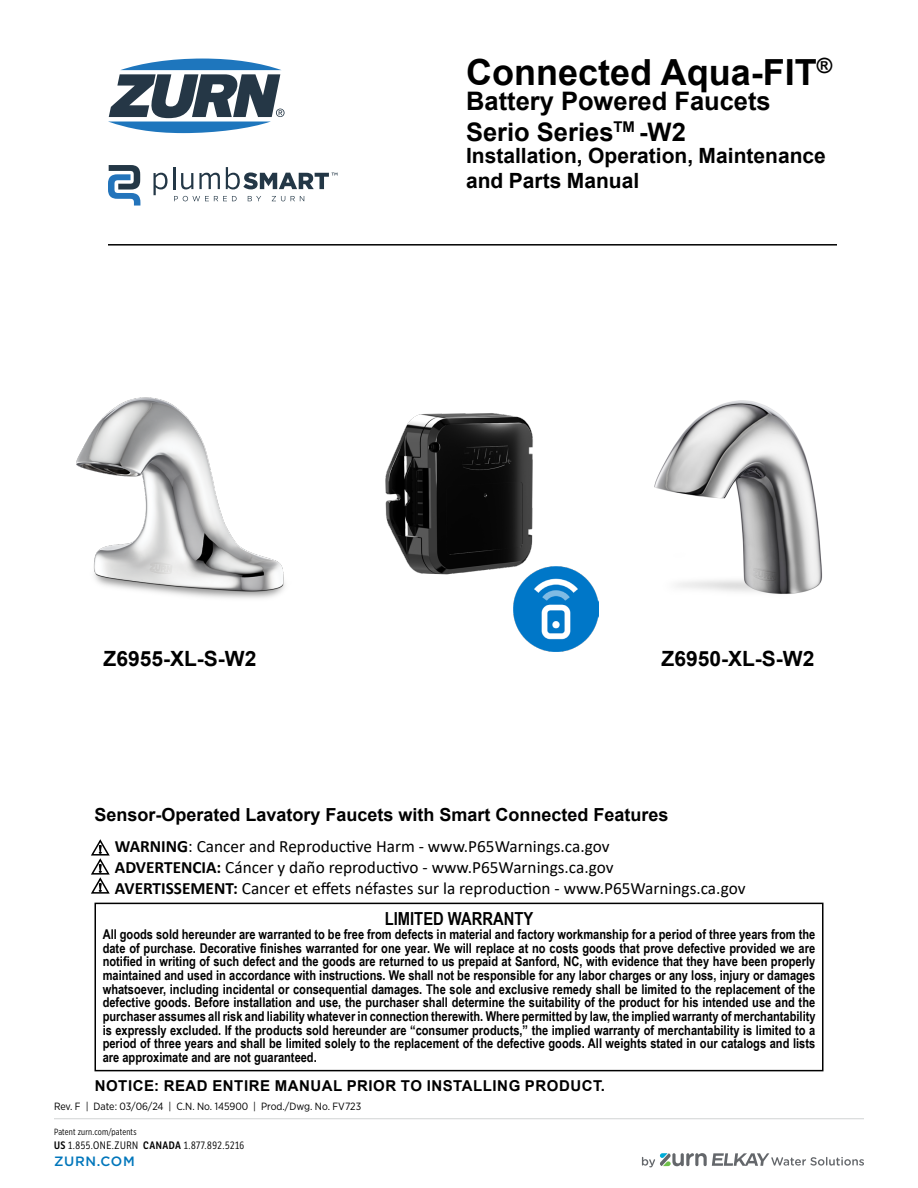
<style>
.page{position:relative;width:918px;height:1188px;background:#fff}
.page>*{position:absolute;margin:0;border:0;box-sizing:border-box;transform-origin:0 0}
.t1{font:700 36px "Arial";color:#000}
.t2{font:700 25.5px/30.6px "Arial";color:#000}
.t3{font:700 21px/25.2px "Arial";color:#000}
.t4{font:700 18px "Arial";color:#000}
.t5{font:700 18px "Arial Narrow";color:#000}
.t6{font:17.25px/20.7px "Calibri";color:#000}
.t7{font:700 15px "Arial";letter-spacing:.035em;color:#000}
.t8{font:700 13.5px/13.6px "Arial Narrow";color:#000;text-align:justify}
.t9{font:500 13.5px "Gotham";letter-spacing:.05em;color:#0076bb}
.t10{font:10.5px "Gotham Narrow";color:#000}
.t11{font:10.5px "LFT Etica Condensed";letter-spacing:.05em;color:#000}
.t12{font:9px "Gotham X Narrow";letter-spacing:.02em;color:#000}
.s1{font-weight:700}
.s2{font-weight:600}
</style>
<div class="page">
<div style="left:94px;top:903px;width:730px;height:168px;border:2px solid #000"></div>
<hr style="left:108px;top:244px;width:729px;height:2px;background:#000">
<svg style="left:91px;top:839px;width:19px;height:55px"></svg>
<svg style="left:108px;top:165px;width:32px;height:41px"></svg>
<svg style="left:154px;top:173px;width:14px;height:22px"></svg>
<hr style="left:173px;top:167px;width:2px;height:22px;background:#233746">
<svg style="left:181px;top:173px;width:12px;height:16px"></svg>
<svg style="left:199px;top:173px;width:21px;height:16px"></svg>
<svg style="left:174px;top:196px;width:63px;height:5px"></svg>
<svg style="left:248px;top:196px;width:13px;height:5px"></svg>
<svg style="left:272px;top:196px;width:13px;height:5px"></svg>
<svg style="left:291px;top:196px;width:13px;height:5px"></svg>
<svg style="left:226px;top:167px;width:111px;height:22px"></svg>
<img style="left:385px;top:413px;width:148px;height:162px">
<img style="left:76px;top:397px;width:209px;height:202px">
<img style="left:654px;top:400px;width:168px;height:194px">
<img style="left:514px;top:566px;width:84px;height:85px">
<svg style="left:108px;top:59px;width:177px;height:74px"></svg>
<svg style="left:642px;top:1153px;width:222px;height:14px"></svg>
<hr style="left:54px;top:1118px;width:810px;height:1px;background:#d1d3d4">
<h1 class="t1" style="left:466px;top:47px;width:368px">Connected Aqua-FIT<sup>®</sup></h1>
<h2 class="t2" style="left:466px;top:86px;width:306px">Battery Powered Faucets<br>Serio Series<sup>TM</sup> -W2</h2>
<h3 class="t3" style="left:466px;top:143px;width:361px">Installation, Operation, Maintenance and Parts Manual</h3>
<h3 class="t3" style="left:104px;top:647px;width:154px">Z6955-XL-S-W2</h3>
<h3 class="t3" style="left:662px;top:647px;width:154px">Z6950-XL-S-W2</h3>
<h3 class="t4" style="left:94px;top:802px;width:576px">Sensor-Operated Lavatory Faucets with Smart Connected Features</h3>
<p class="t6" style="left:115px;top:836px;width:632px"><span class="s1">WARNING</span>: Cancer and Reproductive Harm - www.P65Warnings.ca.gov<br><span class="s1">ADVERTENCIA:</span> Cáncer y daño reproductivo - www.P65Warnings.ca.gov<br><span class="s1">AVERTISSEMENT:</span> Cancer et effets néfastes sur la reproduction - www.P65Warnings.ca.gov</p>
<h3 class="t5" style="left:385px;top:905px;width:150px">LIMITED WARRANTY</h3>
<p class="t8" style="left:103px;top:927px;width:714px">All goods sold hereunder are warranted to be free from defects in material and factory workmanship for a period of three years from the date of purchase. Decorative finishes warranted for one year. We will replace at no costs goods that prove defective provided we are notified in writing of such defect and the goods are returned to us prepaid at Sanford, NC, with evidence that they have been properly maintained and used in accordance with instructions. We shall not be responsible for any labor charges or any loss, injury or damages whatsoever, including incidental or consequential damages. The sole and exclusive remedy shall be limited to the replacement of the defective goods. Before installation and use, the purchaser shall determine the suitability of the product for his intended use and the purchaser assumes all risk and liability whatever in connection therewith. Where permitted by law, the implied warranty of merchantability is expressly excluded. If the products sold hereunder are “consumer products,” the implied warranty of merchantability is limited to a period of three years and shall be limited solely to the replacement of the defective goods. All weights stated in our catalogs and lists are approximate and are not guaranteed.</p>
<p class="t7" style="left:95px;top:1075px;width:512px">NOTICE: READ ENTIRE MANUAL PRIOR TO INSTALLING PRODUCT.</p>
<p class="t10" style="left:54px;top:1100px;width:309px">Rev. F | Date: 03/06/24 | C.N. No. 145900 | Prod./Dwg. No. FV723</p>
<p class="t12" style="left:54px;top:1126px;width:84px">Patent zurn.com/patents</p>
<p class="t11" style="left:54px;top:1139px;width:192px"><span class="s2">US</span> 1.855.ONE.ZURN <span class="s2">CANADA</span> 1.877.892.5216</p>
<p class="t9" style="left:54px;top:1152px;width:82px">ZURN.COM</p>
</div>
